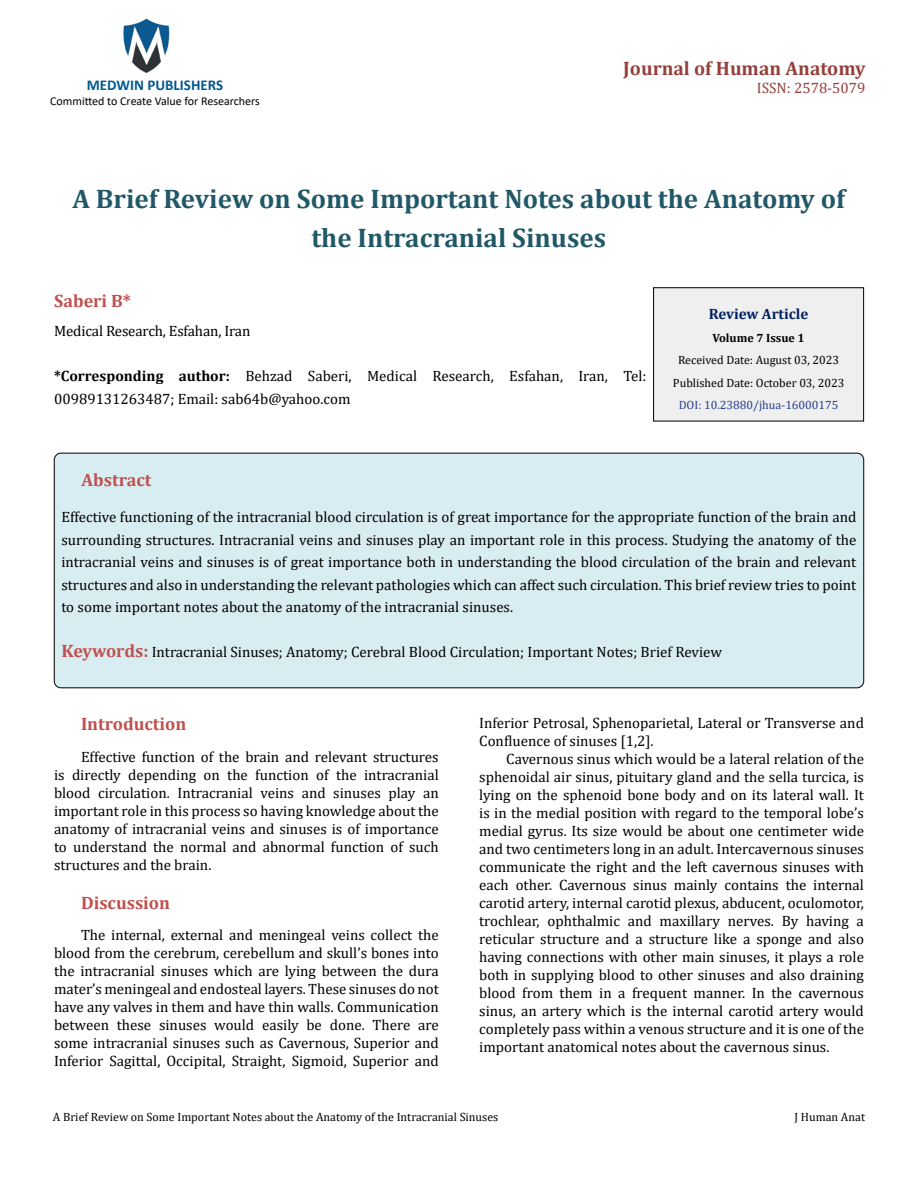
<style>
.page{position:relative;width:918px;height:1188px;background:#fff}
.page>*{position:absolute;margin:0;border:0;box-sizing:border-box;transform-origin:0 0}
.t1{font:700 27px/39px "Cambria";color:#215868;text-align:center}
.t2{font:700 19.5px "Cambria";color:#953f3c}
.t3{font:700 18px "Cambria";color:#c0504d}
.t4{font:15px/18px "Cambria";color:#000;text-align:justify}
.t5{font:700 15px "Calibri";color:#005991}
.t6{font:15px "Cambria";color:#953f3c}
.t7{font:700 15px "Cambria";color:#002060}
.t8{font:12px/22.5px "Cambria";color:#000;text-align:center}
.t9{font:12px "Calibri";color:#000}
.t10{font:12px "Cambria";color:#25408f}
.t11{font:700 12px "Cambria";color:#000}
.s1{font-weight:700}
.s2{font-weight:700;font-size:18px;color:#c0504d}
</style>
<div class="page">
<img style="left:123px;top:18px;width:47px;height:55px">
<div style="left:654px;top:288px;width:210px;height:133px;background:#efefef"></div>
<div style="left:653px;top:287px;width:211px;height:134px;border:1px solid #000"></div>
<div style="left:54px;top:453px;width:810px;height:235px;background:#d8edf2;border-radius:7px"></div>
<div style="left:54px;top:453px;width:810px;height:235px;border:1px solid #000;border-radius:7px"></div>
<h2 class="t2" style="left:623px;top:55px;width:244px">Journal of Human Anatomy</h2>
<p class="t5" style="left:87px;top:75px;width:138px">MEDWIN PUBLISHERS</p>
<p class="t6" style="left:757px;top:79px;width:110px">ISSN: 2578-5079</p>
<p class="t9" style="left:50px;top:92px;width:211px">Committed to Create Value for Researchers</p>
<h1 class="t1" style="left:72px;top:178px;width:774px">A Brief Review on Some Important Notes about the Anatomy of the Intracranial Sinuses</h1>
<p class="t3" style="left:54px;top:288px;width:78px">Saberi B*</p>
<p class="t4" style="left:54px;top:322px;width:198px">Medical Research, Esfahan, Iran</p>
<p class="t4" style="left:54px;top:365px;width:594px;line-height:22.5px"><span class="s1">*Corresponding author:</span> Behzad Saberi, Medical Research, Esfahan, Iran, Tel:<br>00989131263487; Email: sab64b@yahoo.com</p>
<p class="t7" style="left:709px;top:304px;width:101px">Review Article</p>
<p class="t11" style="left:712px;top:329px;width:94px">Volume 7 Issue 1</p>
<p class="t8" style="left:673px;top:349px;width:173px">Received Date: August 03, 2023<br>Published Date: October 03, 2023</p>
<p class="t10" style="left:679px;top:398px;width:161px">DOI: 10.23880/jhua-16000175</p>
<p class="t3" style="left:82px;top:467px;width:71px">Abstract</p>
<p class="t4" style="left:61px;top:506px;width:797px;line-height:22.5px">Effective functioning of the intracranial blood circulation is of great importance for the appropriate function of the brain and surrounding structures. Intracranial veins and sinuses play an important role in this process. Studying the anatomy of the intracranial veins and sinuses is of great importance both in understanding the blood circulation of the brain and relevant structures and also in understanding the relevant pathologies which can affect such circulation. This brief review tries to point to some important notes about the anatomy of the intracranial sinuses.</p>
<p class="t4" style="left:61px;top:643px;width:662px"><span class="s2">Keywords:</span> Intracranial Sinuses; Anatomy; Cerebral Blood Circulation; Important Notes; Brief Review</p>
<p class="t3" style="left:81px;top:711px;width:107px">Introduction</p>
<p class="t4" style="left:54px;top:747px;width:386px;text-indent:27px">Effective function of the brain and relevant structures is directly depending on the function of the intracranial blood circulation. Intracranial veins and sinuses play an important role in this process so having knowledge about the anatomy of intracranial veins and sinuses is of importance to understand the normal and abnormal function of such structures and the brain.</p>
<p class="t3" style="left:81px;top:890px;width:91px">Discussion</p>
<p class="t4" style="left:54px;top:926px;width:386px;text-indent:27px">The internal, external and meningeal veins collect the blood from the cerebrum, cerebellum and skull’s bones into the intracranial sinuses which are lying between the dura mater’s meningeal and endosteal layers. These sinuses do not have any valves in them and have thin walls. Communication between these sinuses would easily be done. There are some intracranial sinuses such as Cavernous, Superior and Inferior Sagittal, Occipital, Straight, Sigmoid, Superior and</p>
<p class="t4" style="left:479px;top:714px;width:386px">Inferior Petrosal, Sphenoparietal, Lateral or Transverse and<br>Confluence of sinuses [1,2].</p>
<p class="t4" style="left:479px;top:750px;width:386px;text-indent:27px">Cavernous sinus which would be a lateral relation of the sphenoidal air sinus, pituitary gland and the sella turcica, is lying on the sphenoid bone body and on its lateral wall. It is in the medial position with regard to the temporal lobe’s medial gyrus. Its size would be about one centimeter wide and two centimeters long in an adult. Intercavernous sinuses communicate the right and the left cavernous sinuses with each other. Cavernous sinus mainly contains the internal carotid artery, internal carotid plexus, abducent, oculomotor, trochlear, ophthalmic and maxillary nerves. By having a reticular structure and a structure like a sponge and also having connections with other main sinuses, it plays a role both in supplying blood to other sinuses and also draining blood from them in a frequent manner. In the cavernous sinus, an artery which is the internal carotid artery would completely pass within a venous structure and it is one of the important anatomical notes about the cavernous sinus.</p>
<p class="t8" style="left:53px;top:1106px;width:447px">A Brief Review on Some Important Notes about the Anatomy of the Intracranial Sinuses</p>
<p class="t8" style="left:795px;top:1106px;width:72px">J Human Anat</p>
</div>
